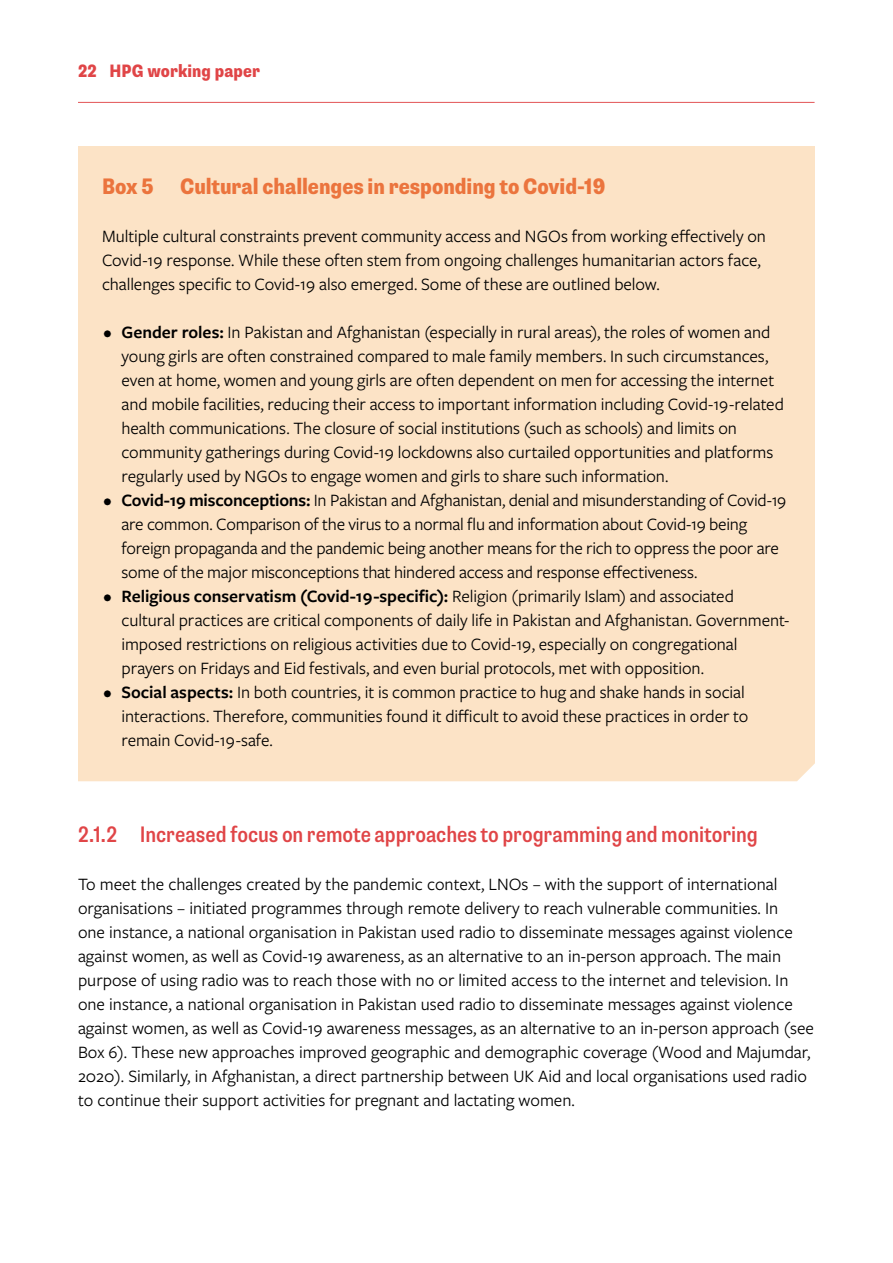
<style>
.page{position:relative;width:893px;height:1263px;background:#fff}
.page>*{position:absolute;margin:0;border:0;box-sizing:border-box;transform-origin:0 0}
.Heading_3__numbered{font:500 condensed 22.5px "Supria Sans";letter-spacing:-.005em;color:#e04547}
.t1{font:800 condensed 22.5px "Supria Sans";color:#eb743d}
.Body_text{font:18px/24px "Freight Sans Pro";color:#000}
.Box_body_text{font:18px/24px "Freight Sans Pro";letter-spacing:-.005em;color:#000}
.t2{font:800 condensed 18px "Supria Sans";letter-spacing:.005em;color:#e04547}
.s1{font-weight:600}
</style>
<div class="page">
<hr style="left:78px;top:102px;width:736px;height:1px;background:#e04547">
<div style="left:78px;top:147px;width:737px;height:84px;background:#fce3c6"></div>
<div style="left:78px;top:198px;width:737px;height:127px;background:#fce3c6"></div>
<div style="left:78px;top:293px;width:737px;height:224px;background:#fce3c6"></div>
<div style="left:78px;top:461px;width:737px;height:152px;background:#fce3c6"></div>
<div style="left:78px;top:557px;width:737px;height:152px;background:#fce3c6"></div>
<div style="left:78px;top:709px;width:737px;height:72px;background:#fce3c6"></div>
<p class="t2" style="left:78px;top:59px;width:183px">22 HPG working paper</p>
<p class="t1" style="left:102px;top:172px;width:505px">Box 5 Cultural challenges in responding to Covid-19</p>
<p class="Box_body_text" style="left:102px;top:223px;width:665px">Multiple cultural constraints prevent community access and NGOs from working effectively on<br>Covid-19 response. While these often stem from ongoing challenges humanitarian actors face, challenges specific to Covid-19 also emerged. Some of these are outlined below.</p>
<p class="Body_text" style="left:122px;top:319px;width:664px;text-indent:-18px">• <span class="s1">Gender roles:</span> In Pakistan and Afghanistan (especially in rural areas), the roles of women and young girls are often constrained compared to male family members. In such circumstances, even at home, women and young girls are often dependent on men for accessing the internet and mobile facilities, reducing their access to important information including Covid-19-related health communications. The closure of social institutions (such as schools) and limits on community gatherings during Covid-19 lockdowns also curtailed opportunities and platforms regularly used by NGOs to engage women and girls to share such information.</p>
<p class="Body_text" style="left:122px;top:487px;width:666px;text-indent:-18px">• <span class="s1">Covid-19 misconceptions:</span> In Pakistan and Afghanistan, denial and misunderstanding of Covid-19 are common. Comparison of the virus to a normal flu and information about Covid-19 being foreign propaganda and the pandemic being another means for the rich to oppress the poor are some of the major misconceptions that hindered access and response effectiveness.</p>
<p class="Body_text" style="left:122px;top:583px;width:669px;text-indent:-18px">• <span class="s1">Religious conservatism (Covid-19-specific):</span> Religion (primarily Islam) and associated cultural practices are critical components of daily life in Pakistan and Afghanistan. Government&shy;imposed restrictions on religious activities due to Covid-19, especially on congregational prayers on Fridays and Eid festivals, and even burial protocols, met with opposition.</p>
<p class="Body_text" style="left:122px;top:679px;width:628px;text-indent:-18px">• <span class="s1">Social aspects:</span> In both countries, it is common practice to hug and shake hands in social interactions. Therefore, communities found it difficult to avoid these practices in order to remain Covid-19-safe.</p>
<h3 class="Heading_3__numbered" style="left:78px;top:820px;width:681px">2.1.2 Increased focus on remote approaches to programming and monitoring</h3>
<p class="Body_text" style="left:78px;top:871px;width:737px">To meet the challenges created by the pandemic context, LNOs – with the support of international organisations – initiated programmes through remote delivery to reach vulnerable communities. In<br>one instance, a national organisation in Pakistan used radio to disseminate messages against violence against women, as well as Covid-19 awareness, as an alternative to an in-person approach. The main purpose of using radio was to reach those with no or limited access to the internet and television. In one instance, a national organisation in Pakistan used radio to disseminate messages against violence against women, as well as Covid-19 awareness messages, as an alternative to an in-person approach (see Box 6). These new approaches improved geographic and demographic coverage (Wood and Majumdar, 2020). Similarly, in Afghanistan, a direct partnership between UK Aid and local organisations used radio to continue their support activities for pregnant and lactating women.</p>
</div>
